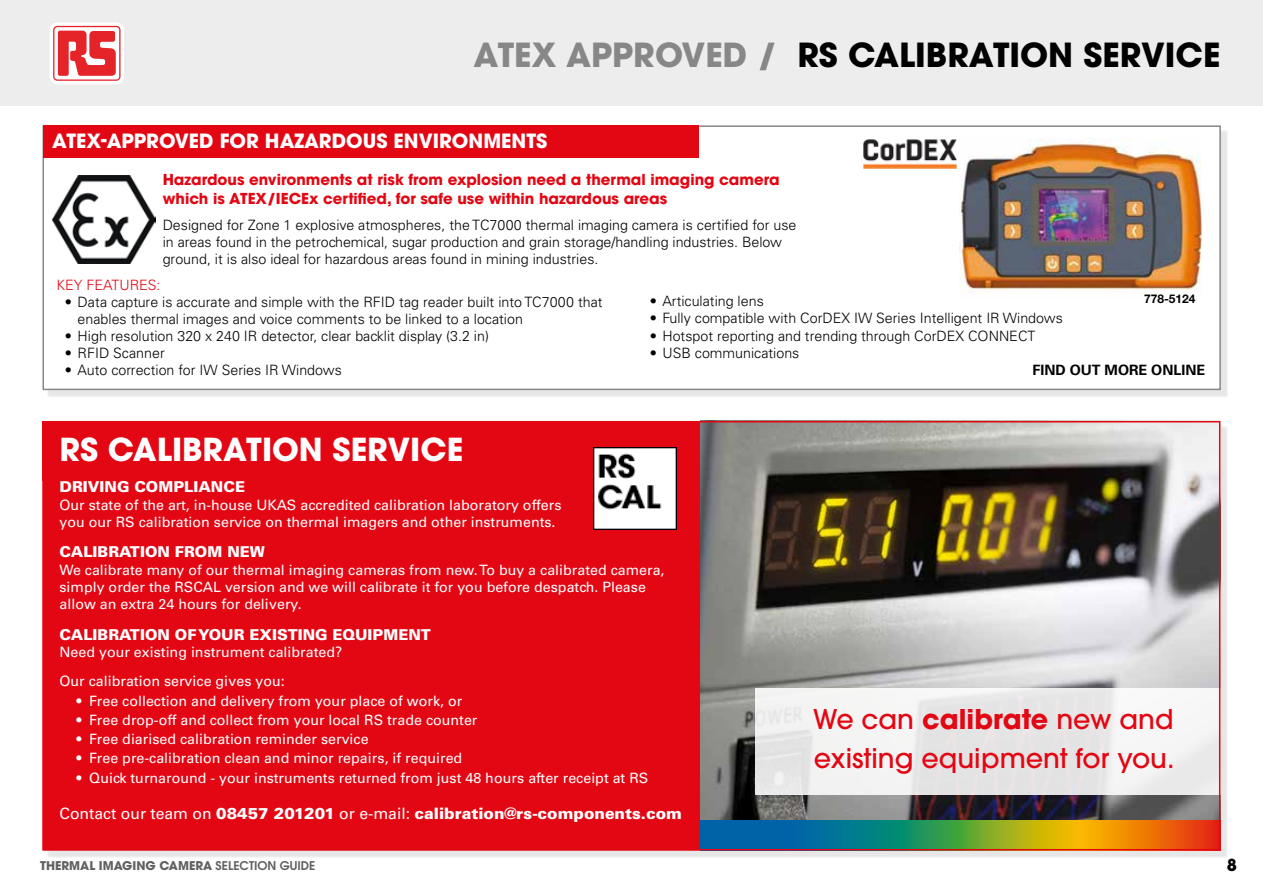
<style>
.page{position:relative;width:1263px;height:893px;background:#fff}
.page>*{position:absolute;margin:0;border:0;box-sizing:border-box;transform-origin:0 0}
.t1{font:700 33px "ITC Avant Garde Pro";color:#000}
.t2{font:700 31.5px "ITC Avant Garde Pro";color:#fff}
.t3{font:500 27px/39px "ITC Avant Garde Pro";color:#e30613}
.t4{font:700 19.5px "ITC Avant Garde Pro";color:#fff}
.t5{font:700 16.5px "ITC Avant Garde Pro";color:#000}
.t6{font:900 15.75px "Univers";color:#fff}
.t7{font:700 15px/19.5px "ITC Avant Garde Pro";color:#e30613}
.t8{font:900 15px "Univers";color:#fff}
.t9{font:14.25px/17.1px "Univers";color:#fff}
.t10{font:300 14.25px/17.1px "Univers";color:#000}
.t11{font:700 14.25px "Univers";color:#000}
.t12{font:300 14.25px "Univers";color:#e30613}
.t13{font:700 12px "ITC Avant Garde Pro";color:#616160}
.t14{font:700 12px "Helvetica Neue LT Pro";color:#000}
.s1{color:#878787}
.s2{font-weight:400}
.s3{font-weight:700}
.s4{font-weight:600}
</style>
<div class="page">
<div style="left:0;top:0;width:1263px;height:106px;background:#ededed"></div>
<div style="left:50px;top:22px;width:74px;height:62px;background:#fff;border-radius:8px"></div>
<svg style="left:53px;top:26px;width:68px;height:55px"></svg>
<div style="left:54px;top:27px;width:65px;height:52px;background:#fff;border-radius:3px"></div>
<svg style="left:58px;top:31px;width:58px;height:45px"></svg>
<div style="left:47px;top:129px;width:1182px;height:269px;background:#000;opacity:.1"></div>
<div style="left:43px;top:125px;width:1178px;height:265px;background:#fff;border:2px solid #878787"></div>
<div style="left:44px;top:125px;width:655px;height:33px;background:#e30613"></div>
<img style="left:863px;top:140px;width:93px;height:29px">
<img style="left:960px;top:139px;width:242px;height:154px">
<img style="left:53px;top:175px;width:102px;height:89px">
<div style="left:47px;top:425px;width:1181px;height:433px;background:#000;opacity:.1"></div>
<div style="left:43px;top:421px;width:1177px;height:429px;background:#e30613"></div>
<img style="left:700px;top:424px;width:517px;height:396px">
<div style="left:755px;top:688px;width:465px;height:106px;background:linear-gradient(to right,#ececec,#ededed)"></div>
<img style="left:594px;top:447px;width:82px;height:83px">
<svg style="left:700px;top:820px;width:517px;height:27px;background:#6b844c"></svg>
<h1 class="t1" style="left:473px;top:33px;width:748px"><span class="s1">ATEX APPROVED /</span> RS CALIBRATION SERVICE</h1>
<h3 class="t4" style="left:52px;top:128px;width:497px">ATEX-APPROVED FOR HAZARDOUS ENVIRONMENTS</h3>
<p class="t7" style="left:163px;top:169px;width:618px">Hazardous environments at risk from explosion need a thermal imaging camera which is ATEX/IECEx certified, for safe use within hazardous areas</p>
<p class="t10" style="left:163px;top:216px;width:635px">Designed for Zone 1 explosive atmospheres, the TC7000 thermal imaging camera is certified for use in areas found in the petrochemical, sugar production and grain storage/handling industries. Below ground, it is also ideal for hazardous areas found in mining industries.</p>
<p class="t12" style="left:56px;top:276px;width:106px">KEY FEATURES:</p>
<p class="t10" style="left:78px;top:293px;width:526px;text-indent:-13px">• Data capture is accurate and simple with the RFID tag reader built into TC7000 that enables thermal images and voice comments to be linked to a location</p>
<p class="t10" style="left:65px;top:327px;width:426px">• High resolution 320 x 240 IR detector, clear backlit display (3.2 in)</p>
<p class="t10" style="left:65px;top:345px;width:101px">• RFID Scanner</p>
<p class="t10" style="left:65px;top:362px;width:278px">• Auto correction for IW Series IR Windows</p>
<p class="t14" style="left:1144px;top:291px;width:53px">778-5124</p>
<p class="t10" style="left:650px;top:293px;width:116px">• Articulating lens</p>
<p class="t10" style="left:650px;top:310px;width:415px">• Fully compatible with CorDEX IW Series Intelligent IR Windows</p>
<p class="t10" style="left:650px;top:327px;width:387px">• Hotspot reporting and trending through CorDEX CONNECT</p>
<p class="t10" style="left:650px;top:344px;width:151px">• USB communications</p>
<p class="t11" style="left:1032px;top:361px;width:174px">FIND OUT MORE ONLINE</p>
<h2 class="t2" style="left:60px;top:429px;width:405px">RS CALIBRATION SERVICE</h2>
<p class="t8" style="left:60px;top:478px;width:187px">DRIVING COMPLIANCE</p>
<p class="t9" style="left:60px;top:496px;width:504px">Our state of the art, in-house UKAS accredited calibration laboratory offers you our RS calibration service on thermal imagers and other instruments.</p>
<p class="t8" style="left:60px;top:543px;width:207px">CALIBRATION FROM NEW</p>
<p class="t9" style="left:60px;top:561px;width:606px">We calibrate many of our thermal imaging cameras from new. To buy a calibrated camera, simply order the RSCAL version and we will calibrate it for you before despatch. Please allow an extra 24 hours for delivery.</p>
<p class="t8" style="left:60px;top:625px;width:373px">CALIBRATION OF YOUR EXISTING EQUIPMENT</p>
<p class="t9" style="left:60px;top:637px;width:284px;line-height:29.8px">Need your existing instrument calibrated?<br>Our calibration service gives you:</p>
<p class="t9" style="left:77px;top:692px;width:387px">• Free collection and delivery from your place of work, or</p>
<p class="t9" style="left:77px;top:711px;width:402px">• Free drop-off and collect from your local RS trade counter</p>
<p class="t9" style="left:77px;top:731px;width:294px">• Free diarised calibration reminder service</p>
<p class="t9" style="left:77px;top:750px;width:387px">• Free pre-calibration clean and minor repairs, if required</p>
<p class="t9" style="left:77px;top:769px;width:573px">• Quick turnaround - your instruments returned from just 48 hours after receipt at RS</p>
<p class="t6" style="left:60px;top:803px;width:624px"><span class="s2">Contact our team on</span> 08457 201201 <span class="s2">or e-mail:</span> calibration@rs-components.com</p>
<h3 class="t3" style="left:813px;top:699px;width:363px">We can <span class="s3">calibrate</span> new and existing equipment for you.</h3>
<p class="t13" style="left:40px;top:857px;width:277px">THERMAL IMAGING CAMERA <span class="s4">SELECTION GUIDE</span></p>
<p class="t5" style="left:1227px;top:854px;width:12px">8</p>
</div>
